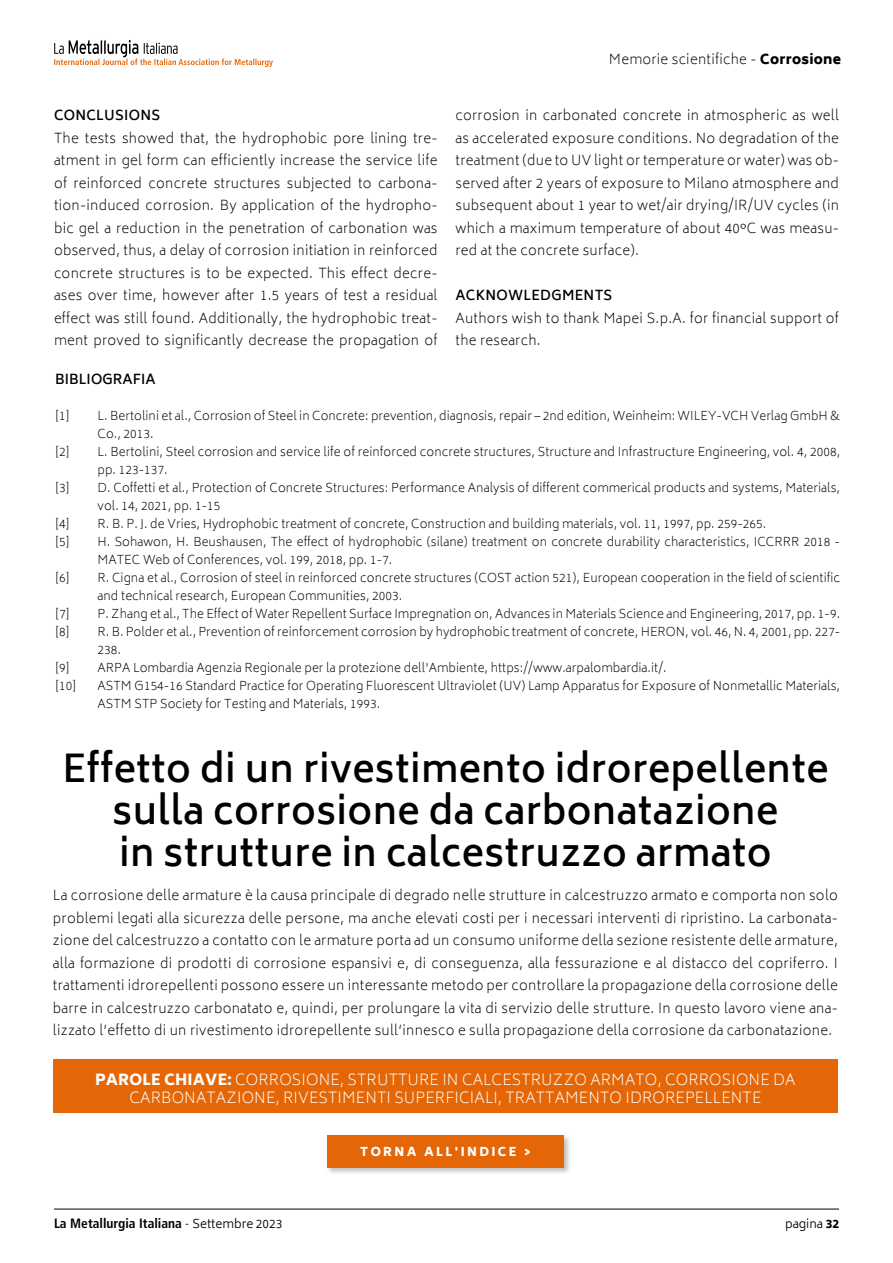
<style>
.page{position:relative;width:893px;height:1263px;background:#fff}
.page>*{position:absolute;margin:0;border:0;box-sizing:border-box;transform-origin:0 0}
.t1{font:600 37.5px/42px "Biryani";letter-spacing:.01em;color:#000;text-align:center}
.t2{font:200 15px/18px "Biryani";letter-spacing:.01em;color:#fff;text-align:center}
.t3{font:200 13.5px/22.5px "Biryani";letter-spacing:.02em;color:#000;text-align:justify}
.t4{font:600 13.5px "Biryani";letter-spacing:.02em;color:#000}
.t5{font:700 condensed 13.5px "Frutiger LT Std";color:#000}
.t6{font:200 12px/18px "Biryani";letter-spacing:.005em;color:#000}
.t7{font:800 12px "Biryani";letter-spacing:.2em;color:#fff}
.t8{font:300 12px "Biryani";color:#000}
.s1{font-weight:800}
.s2{font-weight:300}
.s3{font-family:"Biryani";font-weight:300;font-stretch:normal;font-size:12px}
</style>
<div class="page">
<hr style="left:54px;top:1209px;width:785px;height:1px;background:#000">
<svg style="left:54px;top:40px;width:219px;height:27px"></svg>
<div style="left:326px;top:1134px;width:245px;height:42px;background:#6b6b6a;opacity:.44"></div>
<div style="left:327px;top:1135px;width:237px;height:33px;background:#e56606"></div>
<div style="left:53px;top:1059px;width:785px;height:54px;background:#e56606"></div>
<p class="t4" style="left:54px;top:108px;width:108px">CONCLUSIONS</p>
<p class="t3" style="left:54px;top:127px;width:385px">The tests showed that, the hydrophobic pore lining tre&shy;atment in gel form can efficiently increase the service life of reinforced concrete structures subjected to carbona&shy;tion-induced corrosion. By application of the hydropho&shy;bic gel a reduction in the penetration of carbonation was observed, thus, a delay of corrosion initiation in reinforced concrete structures is to be expected. This effect decre&shy;ases over time, however after 1.5 years of test a residual effect was still found. Additionally, the hydrophobic treat&shy;ment proved to significantly decrease the propagation of</p>
<p class="t3" style="left:609px;top:48px;width:234px">Memorie scientifiche - <span class="s1">Corrosione</span></p>
<p class="t3" style="left:455px;top:104px;width:385px">corrosion in carbonated concrete in atmospheric as well as accelerated exposure conditions. No degradation of the treatment (due to UV light or temperature or water) was ob&shy;served after 2 years of exposure to Milano atmosphere and subsequent about 1 year to wet/air drying/IR/UV cycles (in which a maximum temperature of about 40°C was measu&shy;red at the concrete surface).</p>
<p class="t4" style="left:455px;top:288px;width:158px">ACKNOWLEDGMENTS</p>
<p class="t3" style="left:455px;top:307px;width:385px">Authors wish to thank Mapei S.p.A. for financial support of the research.</p>
<p class="t4" style="left:55px;top:372px;width:102px">BIBLIOGRAFIA</p>
<p class="t6" style="left:55px;top:407px;width:16px">[1]</p>
<p class="t6" style="left:98px;top:407px;width:744px">L. Bertolini et al., Corrosion of Steel in Concrete: prevention, diagnosis, repair – 2nd edition, Weinheim: WILEY-VCH Verlag GmbH &amp;<br>Co., 2013.</p>
<p class="t6" style="left:55px;top:443px;width:16px">[2]</p>
<p class="t6" style="left:98px;top:443px;width:744px">L. Bertolini, Steel corrosion and service life of reinforced concrete structures, Structure and Infrastructure Engineering, vol. 4, 2008, pp. 123-137.</p>
<p class="t6" style="left:55px;top:479px;width:16px">[3]</p>
<p class="t6" style="left:98px;top:479px;width:744px">D. Coffetti et al., Protection of Concrete Structures: Performance Analysis of different commerical products and systems, Materials, vol. 14, 2021, pp. 1-15</p>
<p class="t6" style="left:55px;top:515px;width:16px">[4]</p>
<p class="t6" style="left:98px;top:515px;width:670px">R. B. P. J. de Vries, Hydrophobic treatment of concrete, Construction and building materials, vol. 11, 1997, pp. 259-265.</p>
<p class="t6" style="left:55px;top:533px;width:16px">[5]</p>
<p class="t6" style="left:98px;top:533px;width:744px">H. Sohawon, H. Beushausen, The effect of hydrophobic (silane) treatment on concrete durability characteristics, ICCRRR 2018 -<br>MATEC Web of Conferences, vol. 199, 2018, pp. 1-7.</p>
<p class="t6" style="left:55px;top:569px;width:16px">[6]</p>
<p class="t6" style="left:98px;top:569px;width:744px">R. Cigna et al., Corrosion of steel in reinforced concrete structures (COST action 521), European cooperation in the field of scientific and technical research, European Communities, 2003.</p>
<p class="t6" style="left:55px;top:605px;width:16px">[7]</p>
<p class="t6" style="left:98px;top:605px;width:744px">P. Zhang et al., The Effect of Water Repellent Surface Impregnation on, Advances in Materials Science and Engineering, 2017, pp. 1-9.</p>
<p class="t6" style="left:55px;top:623px;width:16px">[8]</p>
<p class="t6" style="left:98px;top:623px;width:744px">R. B. Polder et al., Prevention of reinforcement corrosion by hydrophobic treatment of concrete, HERON, vol. 46, N. 4, 2001, pp. 227-<br>238.</p>
<p class="t6" style="left:55px;top:659px;width:16px">[9]</p>
<p class="t6" style="left:98px;top:659px;width:570px">ARPA Lombardia Agenzia Regionale per la protezione dell'Ambiente, https://www.arpalombardia.it/.</p>
<p class="t6" style="left:55px;top:677px;width:23px">[10]</p>
<p class="t6" style="left:98px;top:677px;width:744px">ASTM G154-16 Standard Practice for Operating Fluorescent Ultraviolet (UV) Lamp Apparatus for Exposure of Nonmetallic Materials,<br>ASTM STP Society for Testing and Materials, 1993.</p>
<h1 class="t1" style="left:62px;top:748px;width:768px">Effetto di un rivestimento idrorepellente sulla corrosione da carbonatazione<br>in strutture in calcestruzzo armato</h1>
<p class="t3" style="left:53px;top:884px;width:786px">La corrosione delle armature è la causa principale di degrado nelle strutture in calcestruzzo armato e comporta non solo problemi legati alla sicurezza delle persone, ma anche elevati costi per i necessari interventi di ripristino. La carbonata&shy;zione del calcestruzzo a contatto con le armature porta ad un consumo uniforme della sezione resistente delle armature, alla formazione di prodotti di corrosione espansivi e, di conseguenza, alla fessurazione e al distacco del copriferro. I trattamenti idrorepellenti possono essere un interessante metodo per controllare la propagazione della corrosione delle barre in calcestruzzo carbonatato e, quindi, per prolungare la vita di servizio delle strutture. In questo lavoro viene ana&shy;lizzato l’effetto di un rivestimento idrorepellente sull’innesco e sulla propagazione della corrosione da carbonatazione.</p>
<p class="t2" style="left:95px;top:1071px;width:702px"><span class="s1">PAROLE CHIAVE:</span> CORROSIONE, STRUTTURE IN CALCESTRUZZO ARMATO, CORROSIONE DA<br>CARBONATAZIONE, RIVESTIMENTI SUPERFICIALI, TRATTAMENTO IDROREPELLENTE</p>
<p class="t7" style="left:360px;top:1145px;width:172px">TORNA ALL'INDICE &gt;</p>
<p class="t5" style="left:54px;top:1216px;width:230px">La Metallurgia Italiana <span class="s2">-</span> <span class="s3">Settembre 2023</span></p>
<p class="t8" style="left:785px;top:1217px;width:55px">pagina <span class="s1">32</span></p>
</div>
